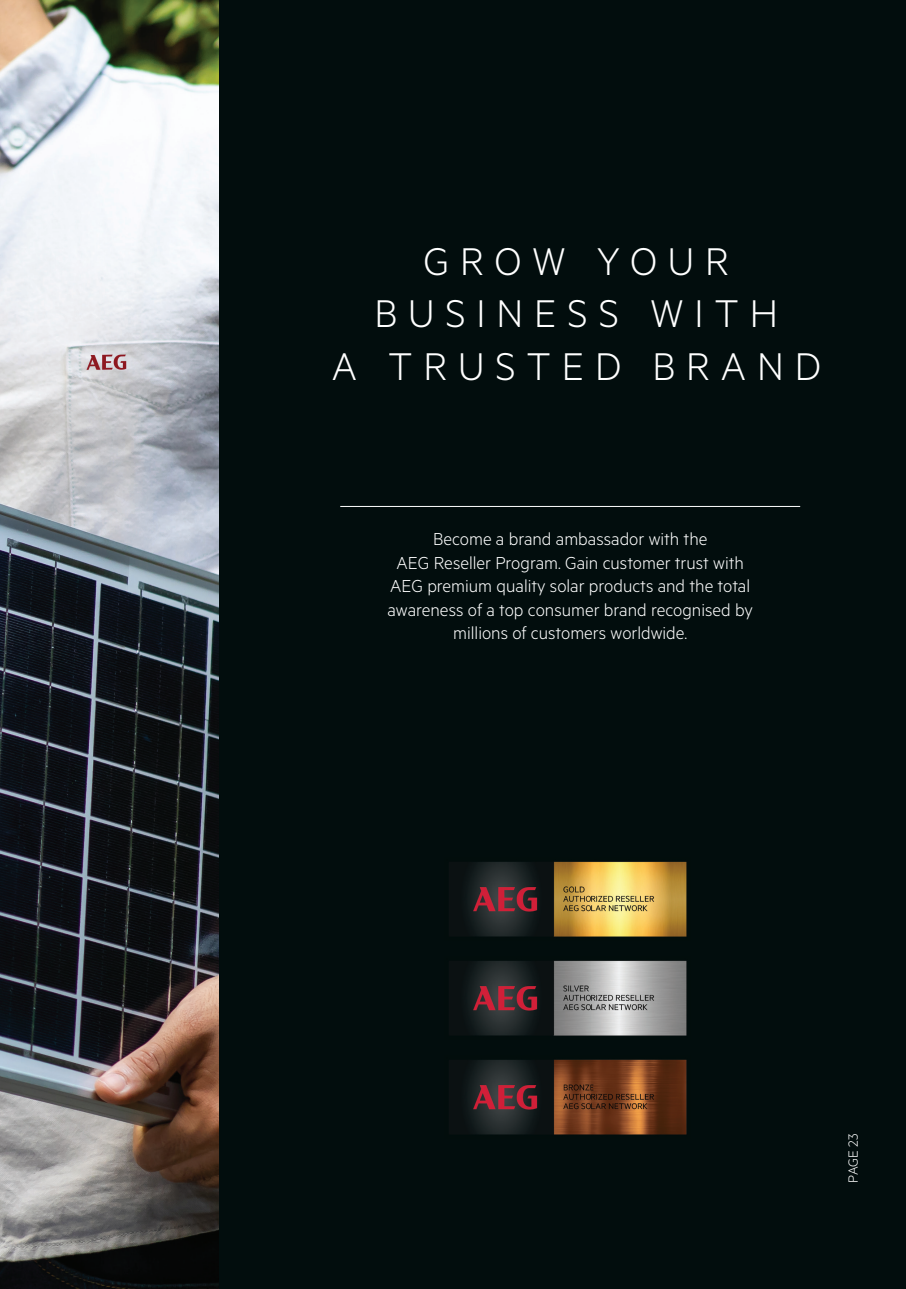
<style>
.page{position:relative;width:906px;height:1289px;background:#fff}
.page>*{position:absolute;margin:0;border:0;box-sizing:border-box;transform-origin:0 0}
.t1{font:300 43.5px/52.2px "Metric";letter-spacing:.25em;color:#fff;text-align:center}
.t2{font:300 19.5px/23.4px "Metric";color:#fff;text-align:center}
.t3{font:300 15px "Metric";letter-spacing:-.005em;color:#fff}
</style>
<div class="page">
<img style="left:0;top:0;width:219px;height:1288px">
<div style="left:219px;top:0;width:687px;height:1288px;background:#020d0d"></div>
<hr style="left:340px;top:506px;width:460px;height:1px;background:#fff">
<img style="left:463px;top:861px;width:224px;height:76px">
<img style="left:463px;top:960px;width:224px;height:76px">
<img style="left:463px;top:1059px;width:224px;height:76px">
<h1 class="t1" style="left:332px;top:233px;width:491px">GROW YOUR<br>BUSINESS WITH<br>A TRUSTED BRAND</h1>
<p class="t2" style="left:387px;top:526px;width:367px">Become a brand ambassador with the<br>AEG Reseller Program. Gain customer trust with AEG premium quality solar products and the total awareness of a top consumer brand recognised by millions of customers worldwide.</p>
<p class="t3" style="left:844px;top:1182px;width:50px;rotate:-90deg">PAGE 23</p>
</div>
